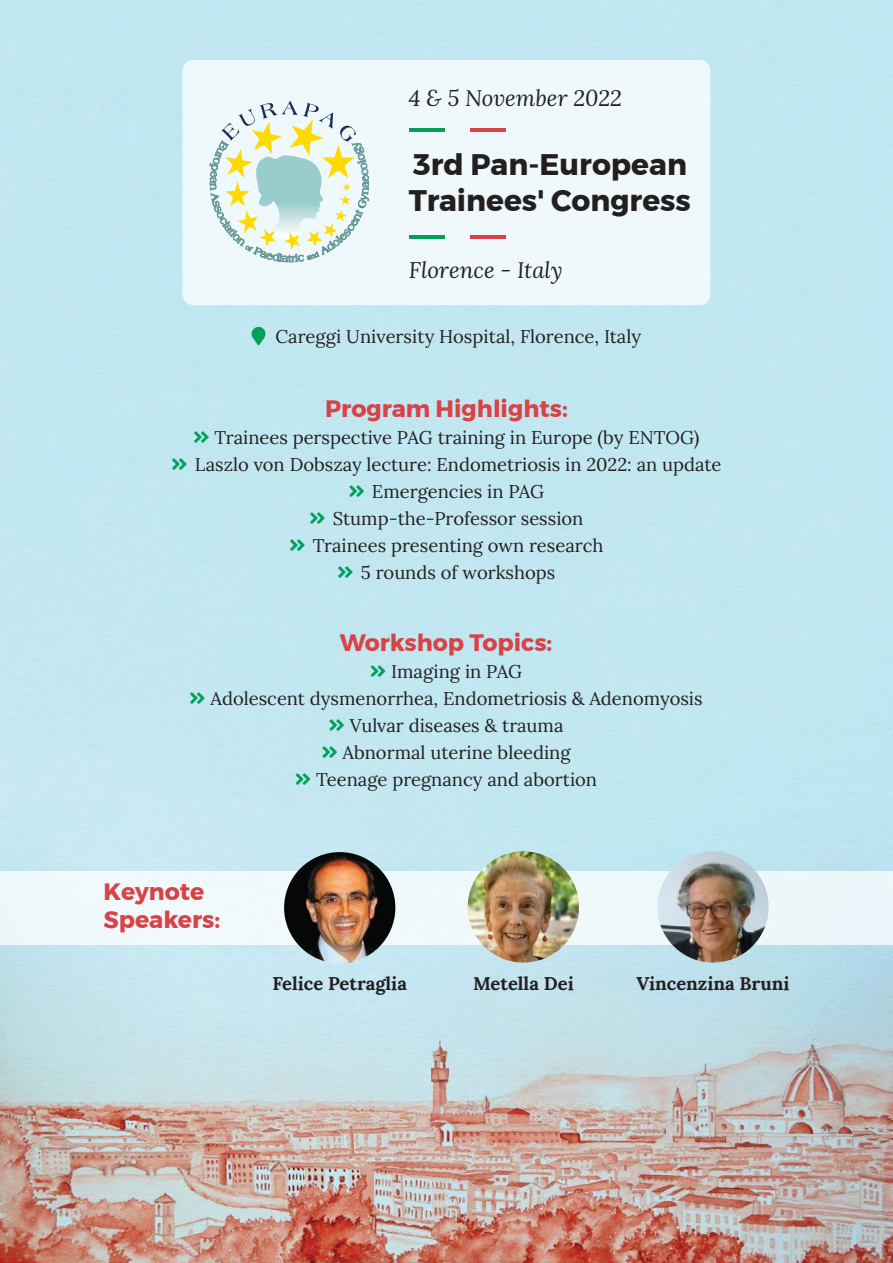
<style>
.page{position:relative;width:893px;height:1263px;background:#fff}
.page>*{position:absolute;margin:0;border:0;box-sizing:border-box;transform-origin:0 0}
.t1{font:700 29.7px/35.5px "Montserrat";color:#231f20}
.t2{font:700 23.7px/28.3px "Montserrat";color:#d94347}
.t3{font:italic 22.35px "Lora";color:#231f20}
.t4{font:18.45px/27px "Lora";color:#231f20;text-align:center}
.t5{font:700 18.45px "Lora";color:#231f20}
</style>
<div class="page">
<img style="left:0;top:0;width:893px;height:1263px">
<div style="left:182px;top:60px;width:528px;height:245px;background:#eff8fb;border-radius:11px"></div>
<hr style="left:409px;top:128px;width:35px;height:4px;background:#00a058">
<hr style="left:470px;top:128px;width:36px;height:4px;background:#d94347">
<hr style="left:409px;top:235px;width:35px;height:4px;background:#00a058">
<hr style="left:470px;top:235px;width:36px;height:4px;background:#d94347">
<svg style="left:210px;top:101px;width:159px;height:161px"></svg>
<div style="left:0;top:871px;width:893px;height:73px;background:#eff8fb"></div>
<img style="left:284px;top:852px;width:111px;height:111px;border-radius:56px">
<img style="left:468px;top:851px;width:111px;height:111px;border-radius:56px">
<img style="left:657px;top:851px;width:112px;height:111px;border-radius:56px">
<svg style="left:194px;top:431px;width:15px;height:12px"></svg>
<svg style="left:172px;top:458px;width:15px;height:12px"></svg>
<svg style="left:349px;top:485px;width:15px;height:12px"></svg>
<svg style="left:310px;top:512px;width:15px;height:12px"></svg>
<svg style="left:290px;top:539px;width:15px;height:12px"></svg>
<svg style="left:338px;top:566px;width:15px;height:12px"></svg>
<svg style="left:371px;top:665px;width:14px;height:12px"></svg>
<svg style="left:190px;top:692px;width:15px;height:12px"></svg>
<svg style="left:330px;top:719px;width:14px;height:12px"></svg>
<svg style="left:322px;top:746px;width:15px;height:12px"></svg>
<svg style="left:296px;top:773px;width:14px;height:12px"></svg>
<svg style="left:252px;top:327px;width:14px;height:19px"></svg>
<p class="t3" style="left:409px;top:83px;width:214px">4 &amp; 5 November 2022</p>
<h1 class="t1" style="left:409px;top:147px;width:283px">3rd Pan-European<br>Trainees' Congress</h1>
<p class="t3" style="left:409px;top:254px;width:155px">Florence - Italy</p>
<p class="t4" style="left:275px;top:322px;width:367px">Careggi University Hospital, Florence, Italy</p>
<p class="t2" style="left:325px;top:394px;width:244px">Program Highlights:</p>
<p class="t4" style="left:195px;top:423px;width:528px">Trainees perspective PAG training in Europe (by ENTOG)<br>Laszlo von Dobszay lecture: Endometriosis in 2022: an update Emergencies in PAG<br>Stump-the-Professor session<br>Trainees presenting own research<br>5 rounds of workshops</p>
<p class="t2" style="left:340px;top:629px;width:214px">Workshop Topics:</p>
<p class="t4" style="left:211px;top:657px;width:494px">Imaging in PAG<br>Adolescent dysmenorrhea, Endometriosis &amp; Adenomyosis<br>Vulvar diseases &amp; trauma<br>Abnormal uterine bleeding<br>Teenage pregnancy and abortion</p>
<p class="t2" style="left:104px;top:877px;width:118px">Keynote<br>Speakers:</p>
<p class="t5" style="left:272px;top:968px;width:136px">Felice Petraglia</p>
<p class="t5" style="left:473px;top:967px;width:102px">Metella Dei</p>
<p class="t5" style="left:637px;top:967px;width:154px">Vincenzina Bruni</p>
</div>
